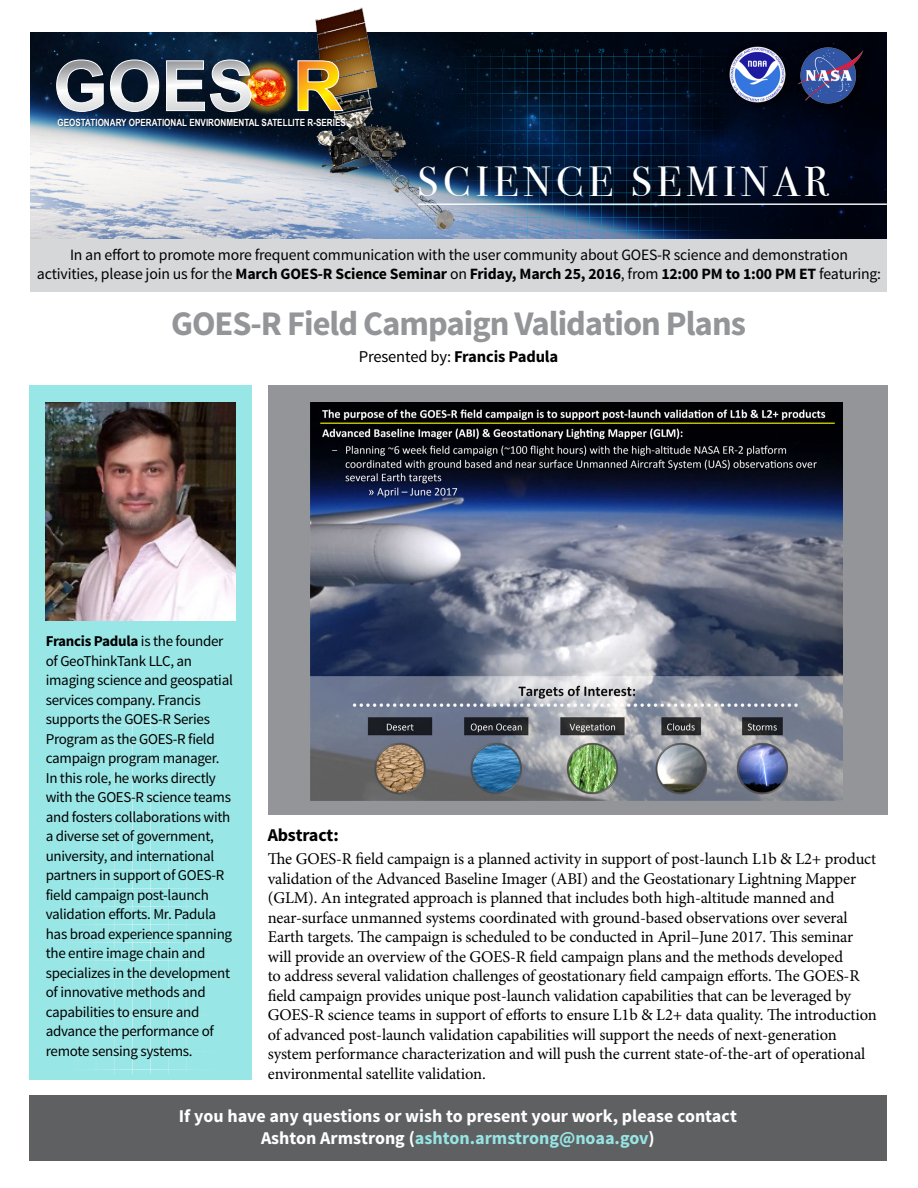
<style>
.page{position:relative;width:918px;height:1188px;background:#fff}
.page>*{position:absolute;margin:0;border:0;box-sizing:border-box;transform-origin:0 0}
.t1{font:42px "Bodoni Svty Two ITCTT";letter-spacing:.12em;color:#fff}
.t2{font:700 34.5px "Source Sans Pro";letter-spacing:-.03em;color:#939598}
.t3{font:700 18px/21.6px "Source Sans Pro";color:#fff;text-align:center}
.t4{font:700 18px "Source Sans Pro";letter-spacing:-.01em;color:#000}
.t5{font:16.5px/19.5px "Minion Pro";letter-spacing:-.01em;color:#000}
.t6{font:700 16.5px "Source Sans Pro";letter-spacing:-.01em;color:#000}
.t7{font:15.75px/19.5px "Source Sans Pro";letter-spacing:-.01em;color:#000;text-align:center}
.t8{font:15px/19.5px "Source Sans Pro";letter-spacing:-.02em;color:#000}
.t9{font:700 9.9px "Arial Narrow";color:#fff}
.s1{font-weight:700}
.s2{font-weight:400}
.s3{color:#97e5e5}
</style>
<div class="page">
<div style="left:29px;top:385px;width:223px;height:694px;background:#99e6e6"></div>
<img style="left:30px;top:32px;width:369px;height:207px">
<svg style="left:399px;top:32px;width:488px;height:207px;background:#010717"></svg>
<div style="left:724px;top:41px;width:72px;height:72px;background:#000411"></div>
<img style="left:746px;top:46px;width:39px;height:56px">
<div style="left:794px;top:41px;width:79px;height:73px;background:#00020c"></div>
<img style="left:798px;top:47px;width:66px;height:56px">
<img style="left:419px;top:49px;width:340px;height:190px">
<img style="left:310px;top:7px;width:150px;height:227px">
<div style="left:30px;top:239px;width:857px;height:53px;background:#d5d7d8"></div>
<div style="left:236px;top:58px;width:60px;height:58px;background:#ffcb23;opacity:.56"></div>
<img style="left:252px;top:64px;width:38px;height:46px">
<svg style="left:297px;top:60px;width:47px;height:52px;background:#ae8b32"></svg>
<svg style="left:56px;top:59px;width:196px;height:53px;background:#777f88"></svg>
<div style="left:58px;top:119px;width:289px;height:8px;background:#000;opacity:.65"></div>
<img style="left:87px;top:696px;width:118px;height:378px">
<div style="left:268px;top:385px;width:620px;height:430px;background:#939598"></div>
<hr style="left:418px;top:204px;width:469px;height:1px;background:#fff">
<img style="left:311px;top:402px;width:532px;height:398px">
<div style="left:30px;top:1095px;width:857px;height:65px;background:#5f6062"></div>
<img style="left:45px;top:402px;width:190px;height:218px">
<p class="t9" style="left:57px;top:115px;width:290px">GEOSTATIONARY OPERATIONAL ENVIRONMENTAL SATELLITE R-SERIES</p>
<h1 class="t1" style="left:417px;top:148px;width:413px">SCIENCE SEMINAR</h1>
<p class="t7" style="left:37px;top:245px;width:846px">In an effort to promote more frequent communication with the user community about GOES-R science and demonstration<br>activities, please join us for the <span class="s1">March GOES-R Science Seminar</span> on <span class="s1">Friday, March 25, 2016</span>, from <span class="s1">12:00 PM to 1:00 PM ET</span> featuring:</p>
<h2 class="t2" style="left:171px;top:302px;width:576px">GOES-R Field Campaign Validation Plans</h2>
<p class="t6" style="left:359px;top:346px;width:201px"><span class="s2">Presented by:</span> Francis Padula</p>
<p class="t8" style="left:46px;top:632px;width:189px"><span class="s1">Francis Padula</span> is the founder of GeoThinkTank LLC, an imaging science and geospatial services company. Francis supports the GOES-R Series<br>Program as the GOES-R field campaign program manager.<br>In this role, he works directly with the GOES-R science teams and fosters collaborations with a diverse set of government, university, and international partners in support of GOES-R field campaign post-launch validation efforts. Mr. Padula has broad experience spanning the entire image chain and specializes in the development of innovative methods and capabilities to ensure and advance the performance of remote sensing systems.</p>
<p class="t4" style="left:268px;top:824px;width:72px">Abstract:</p>
<p class="t5" style="left:268px;top:849px;width:611px">The GOES-R field campaign is a planned activity in support of post-launch L1b &amp; L2+ product validation of the Advanced Baseline Imager (ABI) and the Geostationary Lightning Mapper (GLM). An integrated approach is planned that includes both high-altitude manned and near-surface unmanned systems coordinated with ground-based observations over several Earth targets. The campaign is scheduled to be conducted in April–June 2017. This seminar will provide an overview of the GOES-R field campaign plans and the methods developed<br>to address several validation challenges of geostationary field campaign efforts. The GOES-R field campaign provides unique post-launch validation capabilities that can be leveraged by GOES-R science teams in support of efforts to ensure L1b &amp; L2+ data quality. The introduction of advanced post-launch validation capabilities will support the needs of next-generation system performance characterization and will push the current state-of-the-art of operational environmental satellite validation.</p>
<p class="t3" style="left:179px;top:1106px;width:559px">If you have any questions or wish to present your work, please contact<br>Ashton Armstrong (<span class="s3">ashton.armstrong@noaa.gov</span>)</p>
</div>
